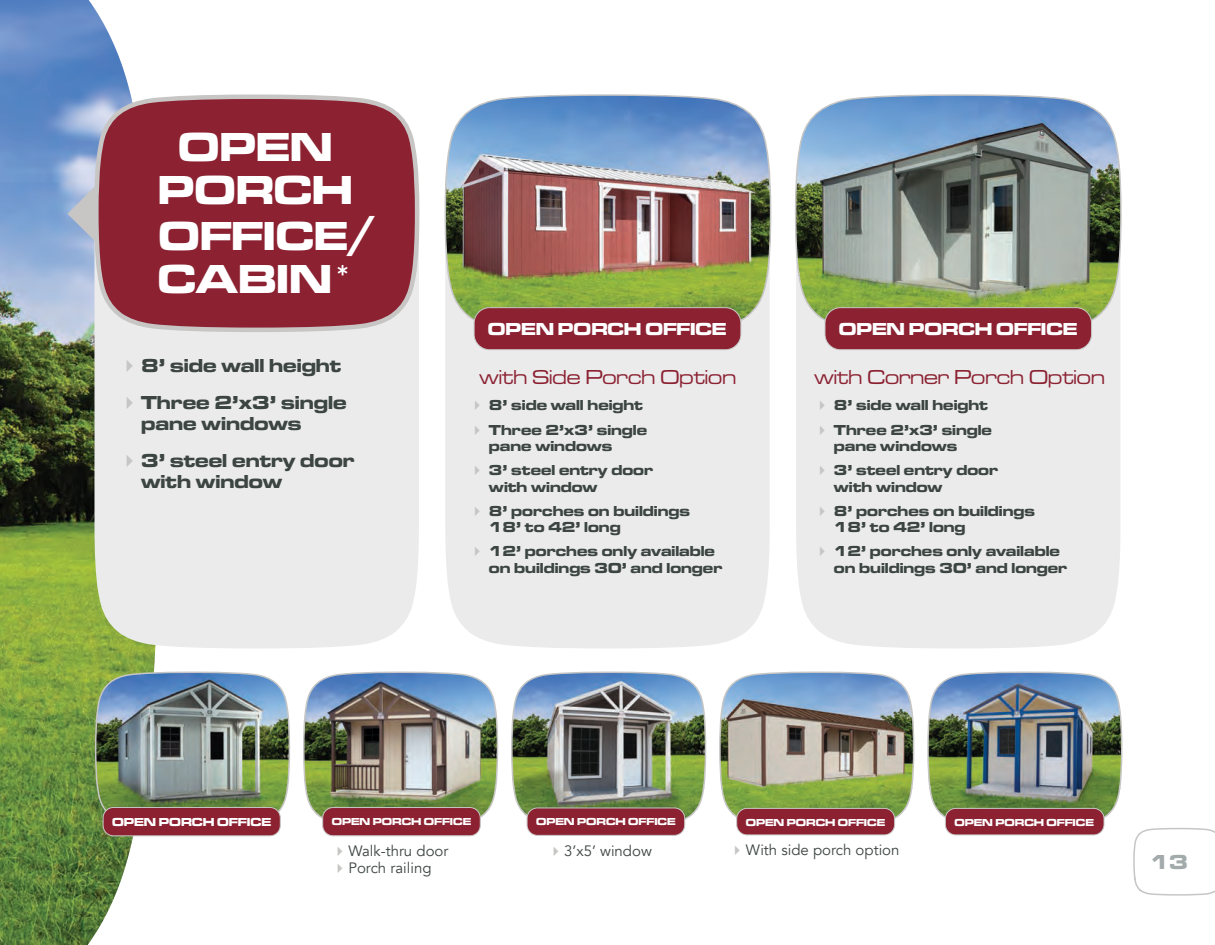
<style>
.page{position:relative;width:1215px;height:945px;background:#fff}
.page>*{position:absolute;margin:0;border:0;box-sizing:border-box;transform-origin:0 0}
.t1{font:700 42px/44.2px "Microgramma Ext D";color:#fff;text-align:center}
.t2{font:500 21px "Microgramma Ext D";color:#8b2131}
.t3{font:700 21px "Microgramma Ext D";color:#a3aaac}
.t4{font:700 19.5px/37.2px "Microgramma Ext D";color:#3c4542}
.t5{font:700 18px "Microgramma Ext D";color:#fff}
.t6{font:700 15px/24px "Microgramma Ext D";color:#3c4542}
.t7{font:15px "Avenir";color:#3c4542}
.t8{font:700 12px "Microgramma Ext D";color:#fff}
.t9{font:700 10.5px "Microgramma Ext D";color:#fff}
.s1{font-weight:500}
</style>
<div class="page">
<svg style="left:1133px;top:827px;width:82px;height:69px"></svg>
<div style="left:796px;top:334px;width:324px;height:315px;background:#ebebec"></div>
<div style="left:445px;top:334px;width:325px;height:315px;background:#ebebec"></div>
<img style="left:0;top:0;width:159px;height:945px">
<div style="left:95px;top:334px;width:324px;height:315px;background:#ebebec"></div>
<svg style="left:67px;top:163px;width:25px;height:102px;background:#afbfd9"></svg>
<svg style="left:92px;top:92px;width:328px;height:242px;background:#963b4a"></svg>
<img style="left:444px;top:94px;width:328px;height:240px">
<img style="left:795px;top:94px;width:327px;height:240px">
<img style="left:94px;top:671px;width:196px;height:156px">
<img style="left:303px;top:671px;width:196px;height:148px">
<img style="left:511px;top:671px;width:196px;height:156px">
<img style="left:719px;top:671px;width:196px;height:148px">
<img style="left:927px;top:671px;width:196px;height:156px">
<div style="left:945px;top:808px;width:159px;height:27px;background:#8b2131;border-radius:10px"></div>
<div style="left:945px;top:808px;width:159px;height:27px;border:1px solid #c7c6c5;border-radius:10px"></div>
<div style="left:737px;top:808px;width:158px;height:27px;background:#8b2131;border-radius:10px"></div>
<div style="left:736px;top:808px;width:159px;height:27px;border:1px solid #c7c6c5;border-radius:10px"></div>
<div style="left:527px;top:808px;width:158px;height:27px;background:#8b2131;border-radius:10px"></div>
<div style="left:527px;top:808px;width:158px;height:28px;border:1px solid #c7c6c5;border-radius:10px"></div>
<div style="left:323px;top:808px;width:157px;height:28px;background:#8b2131;border-radius:10px"></div>
<div style="left:322px;top:807px;width:159px;height:29px;border:1px solid #c7c6c5;border-radius:10px"></div>
<div style="left:103px;top:807px;width:177px;height:29px;background:#8b2131;border-radius:10px"></div>
<div style="left:103px;top:807px;width:178px;height:29px;border:1px solid #c7c6c5;border-radius:10px"></div>
<div style="left:474px;top:308px;width:267px;height:42px;background:#8b2131;border-radius:16px"></div>
<div style="left:474px;top:307px;width:267px;height:43px;border:1px solid #c7c6c5;border-radius:16px"></div>
<div style="left:825px;top:308px;width:267px;height:42px;background:#8b2131;border-radius:16px"></div>
<div style="left:825px;top:307px;width:267px;height:43px;border:1px solid #c7c6c5;border-radius:16px"></div>
<svg style="left:475px;top:401px;width:5px;height:9px"></svg>
<svg style="left:475px;top:425px;width:5px;height:10px"></svg>
<svg style="left:475px;top:466px;width:5px;height:9px"></svg>
<svg style="left:475px;top:506px;width:5px;height:10px"></svg>
<svg style="left:475px;top:547px;width:5px;height:9px"></svg>
<svg style="left:820px;top:401px;width:5px;height:9px"></svg>
<svg style="left:820px;top:425px;width:5px;height:10px"></svg>
<svg style="left:820px;top:466px;width:5px;height:9px"></svg>
<svg style="left:820px;top:506px;width:5px;height:10px"></svg>
<svg style="left:820px;top:547px;width:5px;height:9px"></svg>
<h1 class="t1" style="left:158px;top:125px;width:217px">OPEN<br>PORCH<br>OFFICE/<br>CABIN<span class="s1">*</span></h1>
<h3 class="t4" style="left:141px;top:347px;width:207px">8’ side wall height<br>Three 2’x3’ single</h3>
<h3 class="t4" style="left:141px;top:405px;width:215px">pane windows<br>3’ steel entry door</h3>
<h3 class="t4" style="left:141px;top:463px;width:143px">with window</h3>
<p class="t5" style="left:488px;top:317px;width:240px">OPEN PORCH OFFICE</p>
<p class="t5" style="left:839px;top:317px;width:240px">OPEN PORCH OFFICE</p>
<h2 class="t2" style="left:479px;top:364px;width:258px">with Side Porch Option</h2>
<p class="t6" style="left:489px;top:393px;width:160px">8’ side wall height<br>Three 2’x3’ single</p>
<p class="t6" style="left:489px;top:434px;width:166px">pane windows<br>3’ steel entry door</p>
<p class="t6" style="left:489px;top:475px;width:203px">with window<br>8’ porches on buildings</p>
<p class="t6" style="left:489px;top:515px;width:228px">18’ to 42’ long<br>12’ porches only available</p>
<p class="t6" style="left:489px;top:556px;width:235px">on buildings 30’ and longer</p>
<h2 class="t2" style="left:814px;top:364px;width:292px">with Corner Porch Option</h2>
<p class="t6" style="left:834px;top:393px;width:160px">8’ side wall height<br>Three 2’x3’ single</p>
<p class="t6" style="left:834px;top:434px;width:166px">pane windows<br>3’ steel entry door</p>
<p class="t6" style="left:834px;top:475px;width:203px">with window<br>8’ porches on buildings</p>
<p class="t6" style="left:834px;top:515px;width:228px">18’ to 42’ long<br>12’ porches only available</p>
<p class="t6" style="left:834px;top:556px;width:235px">on buildings 30’ and longer</p>
<p class="t8" style="left:112px;top:814px;width:161px">OPEN PORCH OFFICE</p>
<p class="t9" style="left:332px;top:814px;width:141px">OPEN PORCH OFFICE</p>
<p class="t9" style="left:536px;top:815px;width:141px">OPEN PORCH OFFICE</p>
<p class="t9" style="left:746px;top:815px;width:141px">OPEN PORCH OFFICE</p>
<p class="t9" style="left:954px;top:815px;width:141px">OPEN PORCH OFFICE</p>
<p class="t7" style="left:348px;top:842px;width:101px">Walk-thru door</p>
<p class="t7" style="left:746px;top:841px;width:155px">With side porch option</p>
<p class="t7" style="left:348px;top:859px;width:85px">Porch railing</p>
<p class="t7" style="left:564px;top:842px;width:89px">3’x5’ window</p>
<h2 class="t3" style="left:1150px;top:847px;width:40px">13</h2>
</div>
